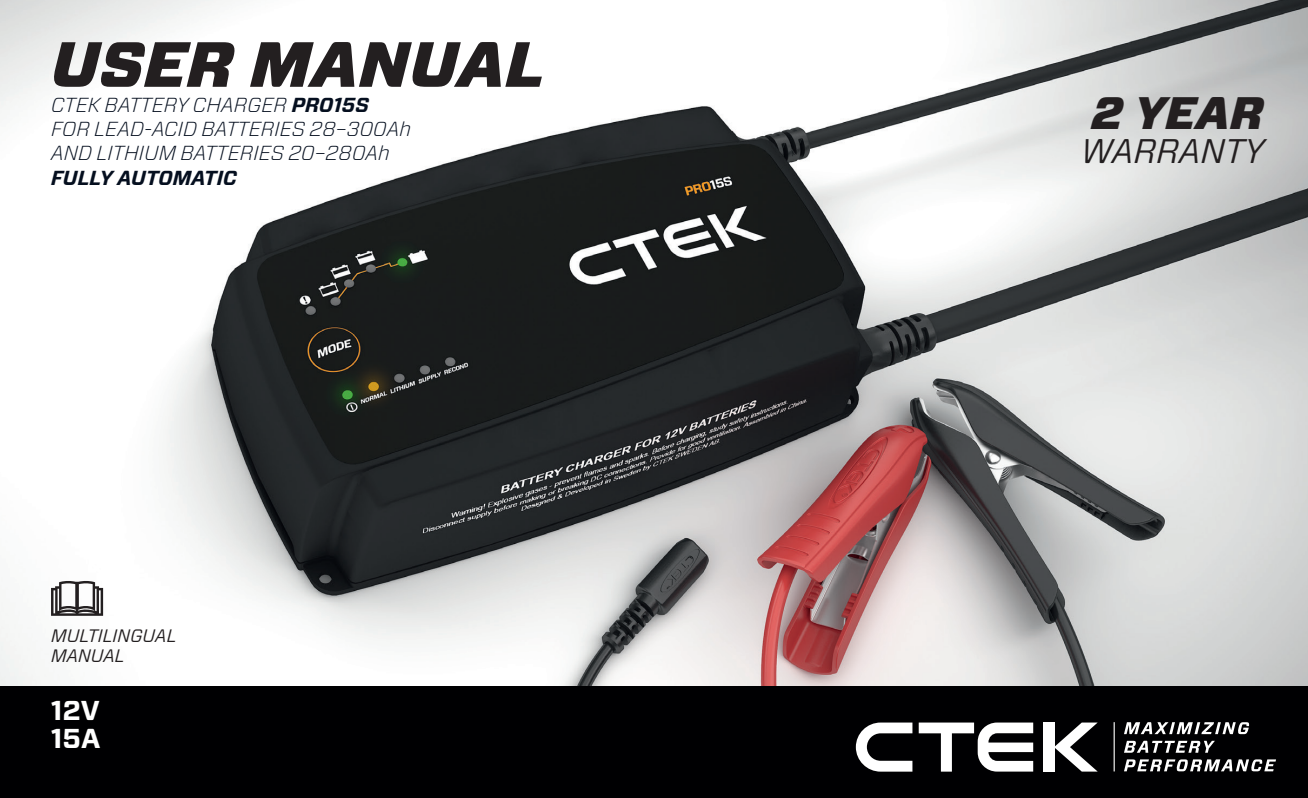
<style>
.page{position:relative;width:1308px;height:798px;background:#fff}
.page>*{position:absolute;margin:0;border:0;box-sizing:border-box;transform-origin:0 0}
.t1{font:italic 900 63.68px "Forza";color:#231f20}
.t2{font:italic 900 45.45px "Forza";color:#231f20}
.t3{font:italic 33.98px "Forza";color:#231f20}
.t4{font:700 27.22px/27.2px "Forza";color:#fff}
.t5{font:italic 300 20.25px/24.3px "Forza";color:#050f1f}
.t6{font:italic 700 20.25px "Forza";color:#050f1f}
.t7{font:italic 18px/20.2px "Forza";color:#231f20}
.s1{font-weight:700}
</style>
<div class="page">
<img style="left:0;top:0;width:1307px;height:686px">
<div style="left:0;top:686px;width:1307px;height:111px;background:#000002"></div>
<svg style="left:51px;top:580px;width:52px;height:35px"></svg>
<div style="left:1043px;top:722px;width:11px;height:49px;background:#fff"></div>
<svg style="left:1054px;top:722px;width:43px;height:49px"></svg>
<svg style="left:856px;top:722px;width:56px;height:49px"></svg>
<svg style="left:918px;top:722px;width:115px;height:49px"></svg>
<svg style="left:1124px;top:759px;width:152px;height:12px"></svg>
<svg style="left:1124px;top:740px;width:90px;height:12px"></svg>
<svg style="left:1124px;top:722px;width:125px;height:11px"></svg>
<hr style="left:1113px;top:721px;width:1px;height:50px;background:#fff">
<h1 class="t1" style="left:51px;top:20px;width:495px">USER MANUAL</h1>
<p class="t5" style="left:51px;top:92px;width:362px">CTEK BATTERY CHARGER <span class="s1">PRO15S<br></span>FOR LEAD-ACID BATTERIES 28–300Ah<br>AND LITHIUM BATTERIES 20–280Ah</p>
<p class="t6" style="left:51px;top:164px;width:187px">FULLY AUTOMATIC</p>
<p class="t7" style="left:51px;top:624px;width:127px">MULTILINGUAL<br>MANUAL</p>
<h3 class="t4" style="left:51px;top:697px;width:51px">12V<br>15A</h3>
<h2 class="t2" style="left:1091px;top:81px;width:174px">2 YEAR</h2>
<h3 class="t3" style="left:1081px;top:128px;width:184px">WARRANTY</h3>
</div>
